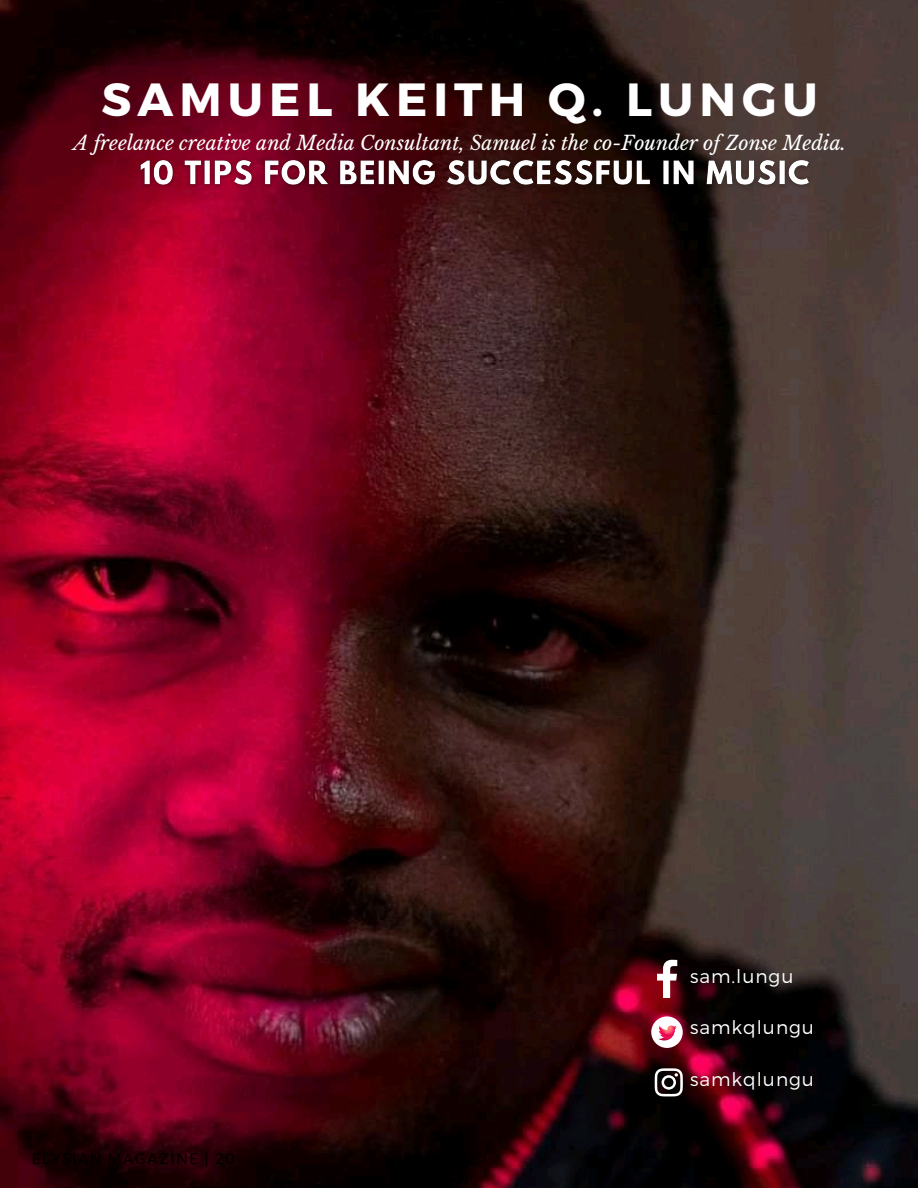
<style>
.page{position:relative;width:918px;height:1188px;background:#fff}
.page>*{position:absolute;margin:0;border:0;box-sizing:border-box;transform-origin:0 0}
.t1{font:700 46.5px "Montserrat";letter-spacing:.13em;color:#fff}
.t2{font:italic 19.5px "Libre Baskerville";color:#fff}
.t3{font:300 18.75px "Montserrat";letter-spacing:.05em;color:#fff}
.t4{font:15px "Lato";letter-spacing:.11em;color:#000}
</style>
<div class="page">
<img style="left:0;top:0;width:918px;height:1188px">
<svg style="left:657px;top:960px;width:20px;height:38px"></svg>
<svg style="left:651px;top:1016px;width:32px;height:32px"></svg>
<svg style="left:655px;top:1068px;width:28px;height:28px"></svg>
<img style="left:131px;top:150px;width:697px;height:53px">
<p class="t1" style="left:102px;top:69px;width:718px">SAMUEL KEITH Q. LUNGU</p>
<p class="t2" style="left:73px;top:131px;width:774px">A freelance creative and Media Consultant, Samuel is the co-Founder of Zonse Media.</p>
<p class="t4" style="left:32px;top:1149px;width:204px">ELYSIAN MAGAZINE | 20</p>
<p class="t3" style="left:690px;top:964px;width:105px">sam.lungu</p>
<p class="t3" style="left:690px;top:1015px;width:125px">samkqlungu</p>
<p class="t3" style="left:690px;top:1067px;width:125px">samkqlungu</p>
</div>
